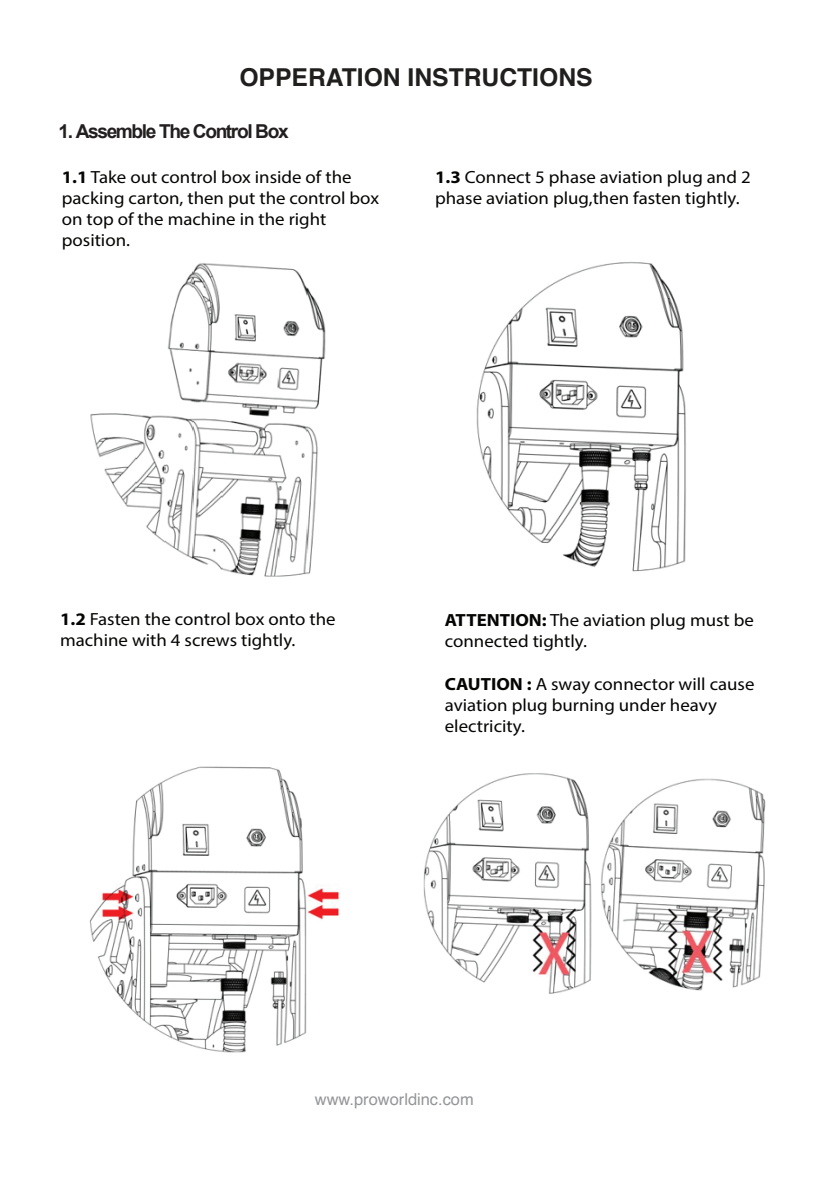
<style>
.page{position:relative;width:817px;height:1185px;background:#fff}
.page>*{position:absolute;margin:0;border:0;box-sizing:border-box;transform-origin:0 0}
.t1{font:700 24.6px "Helvetica";color:#211e1e}
.t2{font:700 19.2px "Arial";letter-spacing:-.075em;color:#231f20}
.t3{font:17.6px/21.2px "Myriad Pro";color:#050504;scale:1.07 1}
.t4{font:16.4px "Helvetica";color:#939598}
.s1{font-weight:700}
</style>
<div class="page">
<img style="left:90px;top:263px;width:236px;height:314px">
<img style="left:89px;top:766px;width:251px;height:287px">
<img style="left:476px;top:262px;width:210px;height:310px">
<img style="left:423px;top:773px;width:343px;height:221px">
<h1 class="t1" style="left:239px;top:57px;width:354px">OPPERATION INSTRUCTIONS</h1>
<p class="t2" style="left:58px;top:119px;width:231px">1. Assemble The Control Box</p>
<p class="t3" style="left:62px;top:166px;width:298px"><span class="s1">1.1</span> Take out control box inside of the packing carton, then put the control box on top of the machine in the right position.</p>
<p class="t3" style="left:435px;top:166px;width:296px"><span class="s1">1.3</span> Connect 5 phase aviation plug and 2 phase aviation plug,then fasten tightly.</p>
<p class="t3" style="left:60px;top:608px;width:259px"><span class="s1">1.2</span> Fasten the control box onto the machine with 4 screws tightly.</p>
<p class="t3" style="left:445px;top:609px;width:290px"><span class="s1">ATTENTION:</span> The aviation plug must be connected tightly.</p>
<p class="t3" style="left:445px;top:673px;width:291px"><span class="s1">CAUTION :</span> A sway connector will cause aviation plug burning under heavy electricity.</p>
<p class="t4" style="left:315px;top:1086px;width:160px">www.proworldinc.com</p>
</div>
